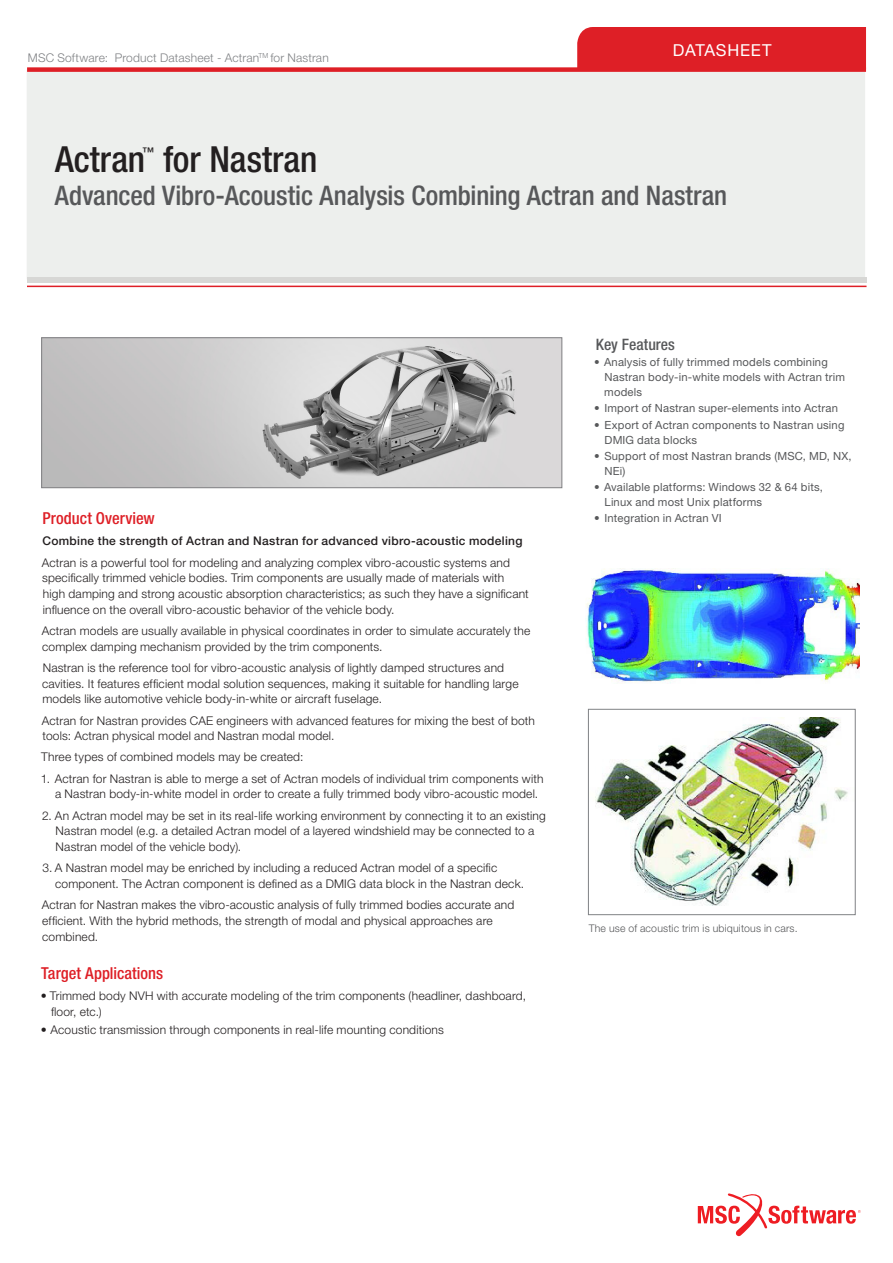
<style>
.page{position:relative;width:893px;height:1263px;background:#fff}
.page>*{position:absolute;margin:0;border:0;box-sizing:border-box;transform-origin:0 0}
.Cover_-_Title{font:500 condensed 36px "Helvetica Neue LT Pro";color:#231f20}
.Cover_-_Subtitle{font:500 condensed 27px "Helvetica Neue LT Pro";letter-spacing:-.005em;color:#57585a}
.Body_-_Heading{font:500 condensed 16.5px "Helvetica Neue LT Pro";color:#de1f26}
.Top_-_Doc_Title{font:16.5px "Helvetica Neue LT Pro";letter-spacing:.04em;color:#fff}
.side_bullets{font:500 condensed 15.75px "Helvetica Neue LT Pro";color:#57585a}
.Body_-_Text{font:300 12px/15.8px "Helvetica Neue LT Pro";letter-spacing:.015em;color:#231f20}
.Body_-_Text-2{font:500 12px "Helvetica Neue LT Pro";letter-spacing:.025em;color:#231f20}
.Top_-_Doc_Caption{font:300 12px "Helvetica Neue LT Pro";letter-spacing:.015em;color:#808285}
.Cover_-_Title-2{font:500 condensed 12px "Helvetica Neue LT Pro";color:#231f20}
.t1{font:11.25px/15px "Helvetica Neue LT Pro";letter-spacing:.015em;color:#57585a}
.Body_-_Text-3{font:300 10.5px "Helvetica Neue LT Pro";letter-spacing:.02em;color:#57585a}
</style>
<div class="page">
<svg style="left:698px;top:1193px;width:163px;height:44px"></svg>
<div style="left:577px;top:27px;width:289px;height:40px;background:#de1f26"></div>
<div style="left:27px;top:70px;width:838px;height:209px;background:#edefed;border:1px solid #edefed"></div>
<div style="left:27px;top:67px;width:839px;height:5px;background:#de1f26"></div>
<div style="left:27px;top:278px;width:839px;height:5px;background:#d7d7d5"></div>
<hr style="left:27px;top:286px;width:839px;height:1px;background:#de1f26">
<img style="left:43px;top:340px;width:517px;height:146px">
<div style="left:41px;top:338px;width:521px;height:150px;border:1px solid #808083"></div>
<img style="left:595px;top:717px;width:253px;height:189px">
<div style="left:588px;top:709px;width:267px;height:206px;border:1px solid #808285"></div>
<img style="left:586px;top:569px;width:273px;height:114px">
<p class="Top_-_Doc_Caption" style="left:28px;top:50px;width:302px">MSC Software: Product Datasheet - Actran<sup>TM</sup> for Nastran</p>
<p class="Top_-_Doc_Title" style="left:673px;top:40px;width:100px">DATASHEET</p>
<p class="Cover_-_Title" style="left:55px;top:138px;width:92px">Actran</p>
<p class="Cover_-_Title-2" style="left:142px;top:144px;width:13px">™</p>
<p class="Cover_-_Title" style="left:163px;top:138px;width:156px">for Nastran</p>
<p class="Cover_-_Subtitle" style="left:55px;top:179px;width:674px">Advanced Vibro-Acoustic Analysis Combining Actran and Nastran</p>
<p class="side_bullets" style="left:596px;top:335px;width:81px">Key Features</p>
<p class="t1" style="left:604px;top:355px;width:242px;text-indent:-10px">• Analysis of fully trimmed models combining<br>Nastran body-in-white models with Actran trim models</p>
<p class="t1" style="left:594px;top:401px;width:245px">• Import of Nastran super-elements into Actran</p>
<p class="t1" style="left:605px;top:417px;width:241px;text-indent:-10px">• Export of Actran components to Nastran using<br>DMIG data blocks</p>
<p class="t1" style="left:605px;top:448px;width:249px;text-indent:-10px">• Support of most Nastran brands (MSC, MD, NX,<br>NEi)</p>
<p class="t1" style="left:605px;top:479px;width:220px;text-indent:-10px">• Available platforms: Windows 32 &amp; 64 bits,<br>Linux and most Unix platforms</p>
<p class="Body_-_Heading" style="left:43px;top:509px;width:114px">Product Overview</p>
<p class="t1" style="left:594px;top:510px;width:129px">• Integration in Actran VI</p>
<p class="Body_-_Text-2" style="left:42px;top:534px;width:482px">Combine the strength of Actran and Nastran for advanced vibro-acoustic modeling</p>
<p class="Body_-_Text" style="left:42px;top:554px;width:488px">Actran is a powerful tool for modeling and analyzing complex vibro-acoustic systems and specifically trimmed vehicle bodies. Trim components are usually made of materials with high damping and strong acoustic absorption characteristics; as such they have a significant influence on the overall vibro-acoustic behavior of the vehicle body.</p>
<p class="Body_-_Text" style="left:42px;top:623px;width:490px">Actran models are usually available in physical coordinates in order to simulate accurately the complex damping mechanism provided by the trim components.</p>
<p class="Body_-_Text" style="left:42px;top:659px;width:478px">Nastran is the reference tool for vibro-acoustic analysis of lightly damped structures and cavities. It features efficient modal solution sequences, making it suitable for handling large models like automotive vehicle body-in-white or aircraft fuselage.</p>
<p class="Body_-_Text" style="left:42px;top:712px;width:495px">Actran for Nastran provides CAE engineers with advanced features for mixing the best of both tools: Actran physical model and Nastran modal model.</p>
<p class="Body_-_Text" style="left:41px;top:749px;width:264px">Three types of combined models may be created:</p>
<p class="Body_-_Text" style="left:55px;top:770px;width:490px;text-indent:-14px">1. Actran for Nastran is able to merge a set of Actran models of individual trim components with a Nastran body-in-white model in order to create a fully trimmed body vibro-acoustic model.</p>
<p class="Body_-_Text" style="left:56px;top:807px;width:492px;text-indent:-13px">2. An Actran model may be set in its real-life working environment by connecting it to an existing<br>Nastran model (e.g. a detailed Actran model of a layered windshield may be connected to a<br>Nastran model of the vehicle body).</p>
<p class="Body_-_Text" style="left:55px;top:860px;width:471px;text-indent:-13px">3. A Nastran model may be enriched by including a reduced Actran model of a specific component. The Actran component is defined as a DMIG data block in the Nastran deck.</p>
<p class="Body_-_Text" style="left:42px;top:897px;width:474px">Actran for Nastran makes the vibro-acoustic analysis of fully trimmed bodies accurate and efficient. With the hybrid methods, the strength of modal and physical approaches are combined.</p>
<p class="Body_-_Heading" style="left:41px;top:963px;width:123px">Target Applications</p>
<p class="Body_-_Text" style="left:51px;top:987px;width:476px;text-indent:-10px">• Trimmed body NVH with accurate modeling of the trim components (headliner, dashboard, floor, etc.)</p>
<p class="Body_-_Text" style="left:41px;top:1021px;width:404px">• Acoustic transmission through components in real-life mounting conditions</p>
<p class="Body_-_Text-3" style="left:589px;top:922px;width:210px">The use of acoustic trim is ubiquitous in cars.</p>
</div>
